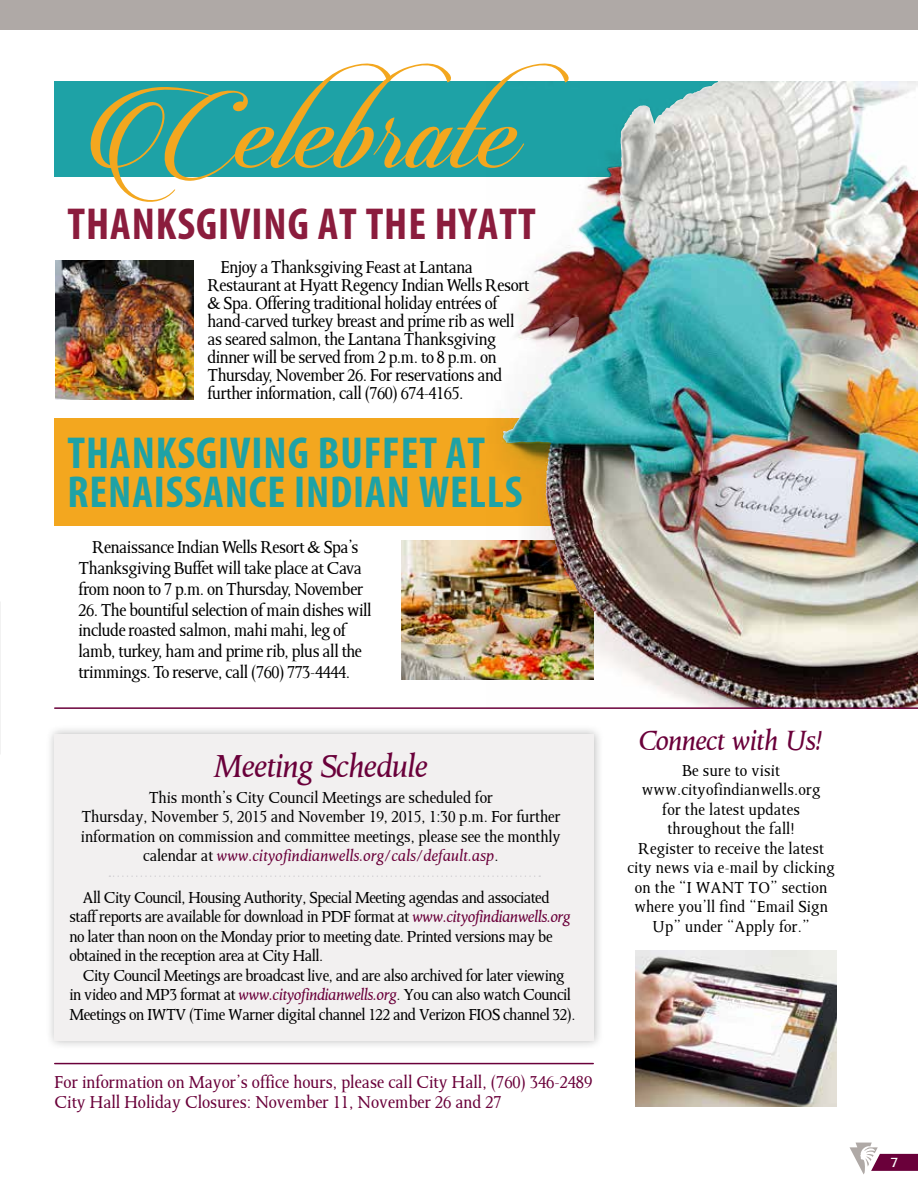
<style>
.page{position:relative;width:918px;height:1188px;background:#fff}
.page>*{position:absolute;margin:0;border:0;box-sizing:border-box;transform-origin:0 0}
.t1{font:128.25px "Candlescript Demo Version";color:#f3a71f}
.t2{font:700 condensed 45px/39px "Myriad Pro";letter-spacing:.02em;color:#1ea2a6}
.t3{font:700 condensed 45px "Myriad Pro";letter-spacing:.02em;color:#8b1c3d}
.t4{font:36px "Octavian MT Os F Italic";letter-spacing:-.025em;color:#6a003a}
.t5{font:31.5px "Octavian MT Os F Italic";letter-spacing:-.025em;color:#6a003a}
.t6{font:19.5px/18px "Octavian";letter-spacing:-.02em;color:#000}
.t7{font:19.5px/19.5px "Octavian";color:#6a003a}
.t8{font:18px/19.5px "Octavian";letter-spacing:-.025em;color:#000}
.t9{font:18px/19.5px "Octavian";letter-spacing:-.005em;color:#000;text-align:center}
.t10{font:18px/19.5px "Octavian";letter-spacing:.01em;color:#000;text-align:center}
.t11{font:13.5px "Formata";color:#fff}
.s1{font-style:italic;color:#6a003a}
</style>
<div class="page">
<img style="left:401px;top:541px;width:85px;height:139px">
<div style="left:0;top:0;width:918px;height:29px;background:#afa9a6"></div>
<svg style="left:850px;top:1143px;width:68px;height:32px"></svg>
<div style="left:45px;top:725px;width:559px;height:325px;background:#000;opacity:.27"></div>
<div style="left:55px;top:734px;width:539px;height:307px;background:#f2f0f0"></div>
<svg style="left:109px;top:875px;width:431px;height:2px"></svg>
<hr style="left:55px;top:1063px;width:538px;height:1px;background:#6a003a">
<div style="left:55px;top:418px;width:674px;height:107px;background:#f3a71f"></div>
<div style="left:54px;top:81px;width:783px;height:96px;background:#1ea2a6"></div>
<img style="left:486px;top:81px;width:432px;height:626px">
<img style="left:534px;top:81px;width:184px;height:198px">
<img style="left:635px;top:950px;width:202px;height:157px">
<img style="left:55px;top:260px;width:139px;height:139px">
<hr style="left:55px;top:707px;width:863px;height:2px;background:#6a003a">
<h1 class="t1" style="left:76px;top:47px;width:497px">Celebrate</h1>
<h2 class="t3" style="left:68px;top:196px;width:470px">THANKSGIVING AT THE HYATT</h2>
<p class="t6" style="left:207px;top:258px;width:323px;text-indent:13px">Enjoy a Thanksgiving Feast at Lantana Restaurant at Hyatt Regency Indian Wells Resort &amp; Spa. Offering traditional holiday entrées of hand-carved turkey breast and prime rib as well as seared salmon, the Lantana Thanksgiving dinner will be served from 2 p.m. to 8 p.m. on Thursday, November 26. For reservations and further information, call (760) 674-4165.</p>
<h2 class="t2" style="left:68px;top:432px;width:456px">THANKSGIVING BUFFET AT<br>RENAISSANCE INDIAN WELLS</h2>
<p class="t6" style="left:79px;top:536px;width:286px;line-height:20.7px;text-align:center">Renaissance Indian Wells Resort &amp; Spa’s<br>Thanksgiving Buffet will take place at Cava from noon to 7 p.m. on Thursday, November</p>
<p class="t6" style="left:79px;top:599px;width:295px;line-height:20.7px">26. The bountiful selection of main dishes will include roasted salmon, mahi mahi, leg of lamb, turkey, ham and prime rib, plus all the trimmings. To reserve, call (760) 773-4444.</p>
<h3 class="t4" style="left:214px;top:744px;width:216px">Meeting Schedule</h3>
<p class="t9" style="left:81px;top:787px;width:481px">This month’s City Council Meetings are scheduled for<br>Thursday, November 5, 2015 and November 19, 2015, 1:30 p.m. For further information on commission and committee meetings, please see the monthly calendar at <span class="s1">www.cityofindianwells.org/cals/default.asp</span>.</p>
<p class="t8" style="left:69px;top:887px;width:503px;text-indent:14px">All City Council, Housing Authority, Special Meeting agendas and associated staff reports are available for download in PDF format at <span class="s1">www.cityofindianwells.org </span>no later than noon on the Monday prior to meeting date. Printed versions may be obtained in the reception area at City Hall.</p>
<p class="t8" style="left:69px;top:965px;width:508px;text-align:center">City Council Meetings are broadcast live, and are also archived for later viewing<br>in video and MP3 format at <span class="s1">www.cityofindianwells.org</span>. You can also watch Council<br>Meetings on IWTV (Time Warner digital channel 122 and Verizon FIOS channel 32).</p>
<p class="t7" style="left:55px;top:1072px;width:539px">For information on Mayor’s office hours, please call City Hall, (760) 346-2489<br>City Hall Holiday Closures: November 11, November 26 and 27</p>
<h3 class="t5" style="left:640px;top:721px;width:184px">Connect with Us!</h3>
<p class="t10" style="left:627px;top:760px;width:209px">Be sure to visit www.cityofindianwells.org<br>for the latest updates throughout the fall!<br>Register to receive the latest city news via e-mail by clicking on the “I WANT TO” section where you’ll find “Email Sign<br>Up” under “Apply for.”</p>
<p class="t11" style="left:891px;top:1154px;width:9px">7</p>
</div>
